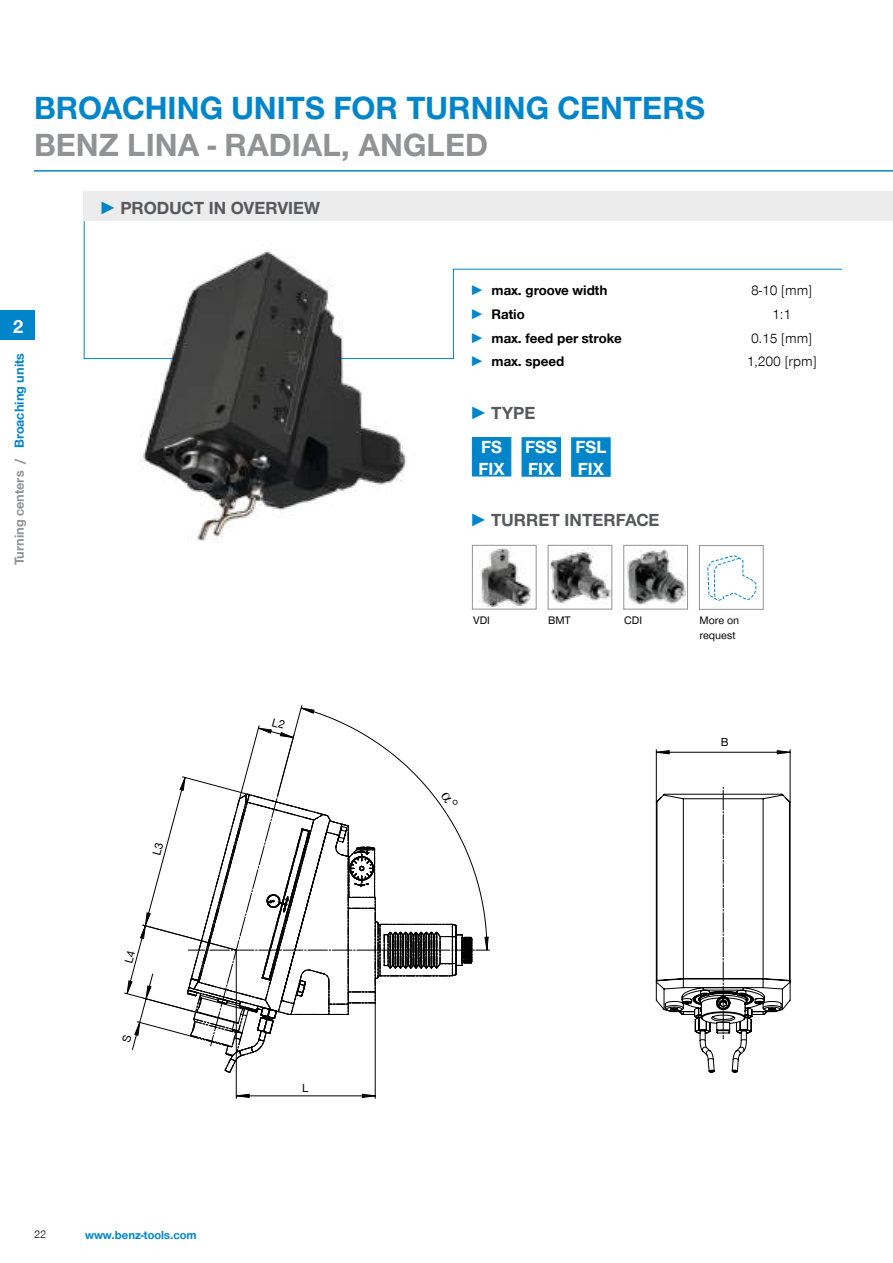
<style>
.page{position:relative;width:893px;height:1263px;background:#fff}
.page>*{position:absolute;margin:0;border:0;box-sizing:border-box;transform-origin:0 0}
.t1{font:700 33px "Zimmer Group Sans";color:#0085cb}
.t2{font:700 33px "Zimmer Group Sans";color:#919294}
.t3{font:700 19.5px "Zimmer Group Sans";color:#fff}
.t4{font:700 18px "Zimmer Group Sans";color:#57585a}
.t5{font:700 18px/21.6px "Zimmer Group Sans";color:#fff}
.t6{font:700 14.25px "Zimmer Group Sans";color:#000}
.t7{font:300 14.25px "Zimmer Group Sans";color:#000}
.t8{font:700 13.5px "Zimmer Group Sans";color:#919294}
.t9{font:700 12px "Zimmer Group Sans";color:#0085cb}
.t10{font:12px "Zimmer Group Sans";color:#000}
.t11{font:11.25px/14.9px "Zimmer Group Sans";color:#000}
.t12{font:300 11.25px "Zimmer Group Sans";color:#000}
.s1{color:#0085cb}
</style>
<div class="page">
<div style="left:84px;top:191px;width:809px;height:30px;background:#ececed"></div>
<hr style="left:34px;top:170px;width:859px;height:2px;background:#0085cb">
<svg style="left:83px;top:220px;width:759px;height:139px"></svg>
<div style="left:0;top:310px;width:34px;height:30px;background:#0085cb"></div>
<div style="left:472px;top:437px;width:39px;height:39px;background:#0085cb;border:1px solid #0085cb"></div>
<div style="left:522px;top:437px;width:39px;height:39px;background:#0085cb;border:1px solid #0085cb"></div>
<div style="left:571px;top:437px;width:39px;height:40px;background:#0085cb;border:1px solid #0085cb"></div>
<img style="left:480px;top:549px;width:50px;height:57px">
<div style="left:472px;top:545px;width:64px;height:64px;border:1px solid #919294"></div>
<img style="left:550px;top:548px;width:60px;height:55px">
<div style="left:548px;top:545px;width:64px;height:64px;border:1px solid #919294"></div>
<img style="left:627px;top:548px;width:59px;height:56px">
<div style="left:623px;top:545px;width:65px;height:64px;border:1px solid #919294"></div>
<svg style="left:707px;top:555px;width:49px;height:46px"></svg>
<div style="left:699px;top:545px;width:65px;height:65px;border:1px solid #919294"></div>
<hr style="left:656px;top:750px;width:1px;height:52px;background:#000">
<hr style="left:790px;top:750px;width:1px;height:52px;background:#000">
<hr style="left:236px;top:950px;width:1px;height:148px;background:#000">
<hr style="left:375px;top:1003px;width:1px;height:95px;background:#000">
<svg style="left:301px;top:708px;width:187px;height:242px"></svg>
<svg style="left:656px;top:750px;width:134px;height:4px"></svg>
<svg style="left:236px;top:1094px;width:140px;height:4px"></svg>
<svg style="left:655px;top:787px;width:136px;height:286px"></svg>
<img style="left:116px;top:243px;width:312px;height:298px">
<svg style="left:124px;top:718px;width:352px;height:355px"></svg>
<h1 class="t1" style="left:34px;top:86px;width:673px">BROACHING UNITS FOR TURNING CENTERS</h1>
<h1 class="t2" style="left:34px;top:123px;width:456px">BENZ LINA - RADIAL, ANGLED</h1>
<p class="t4" style="left:99px;top:196px;width:223px"><span class="s1">►</span> PRODUCT IN OVERVIEW</p>
<h2 class="t3" style="left:13px;top:314px;width:12px">2</h2>
<p class="t8" style="left:10px;top:565px;width:214px;rotate:-90deg">Turning centers / <span class="s1">Broaching units</span></p>
<p class="t6" style="left:470px;top:281px;width:139px"><span class="s1">►</span> max. groove width</p>
<p class="t7" style="left:751px;top:281px;width:63px">8-10 [mm]</p>
<p class="t6" style="left:470px;top:305px;width:56px"><span class="s1">►</span> Ratio</p>
<p class="t7" style="left:772px;top:305px;width:21px">1:1</p>
<p class="t6" style="left:470px;top:328px;width:153px"><span class="s1">►</span> max. feed per stroke</p>
<p class="t7" style="left:751px;top:329px;width:63px">0.15 [mm]</p>
<p class="t6" style="left:470px;top:352px;width:96px"><span class="s1">►</span> max. speed</p>
<p class="t7" style="left:747px;top:352px;width:71px">1,200 [rpm]</p>
<p class="t4" style="left:470px;top:401px;width:67px"><span class="s1">►</span> TYPE</p>
<p class="t5" style="left:479px;top:436px;width:28px">FS<br>FIX</p>
<p class="t5" style="left:525px;top:436px;width:34px">FSS<br>FIX</p>
<p class="t5" style="left:575px;top:436px;width:33px">FSL<br>FIX</p>
<p class="t4" style="left:470px;top:508px;width:191px"><span class="s1">►</span> TURRET INTERFACE</p>
<p class="t11" style="left:473px;top:612px;width:18px">VDI</p>
<p class="t11" style="left:548px;top:612px;width:24px">BMT</p>
<p class="t11" style="left:624px;top:612px;width:19px">CDI</p>
<p class="t11" style="left:699px;top:612px;width:41px">More on request</p>
<p class="t10" style="left:721px;top:734px;width:9px">B</p>
<p class="t12" style="left:34px;top:1227px;width:14px">22</p>
<p class="t9" style="left:85px;top:1226px;width:113px">www.benz-tools.com</p>
<p class="t10" style="left:302px;top:1080px;width:8px">L</p>
</div>
